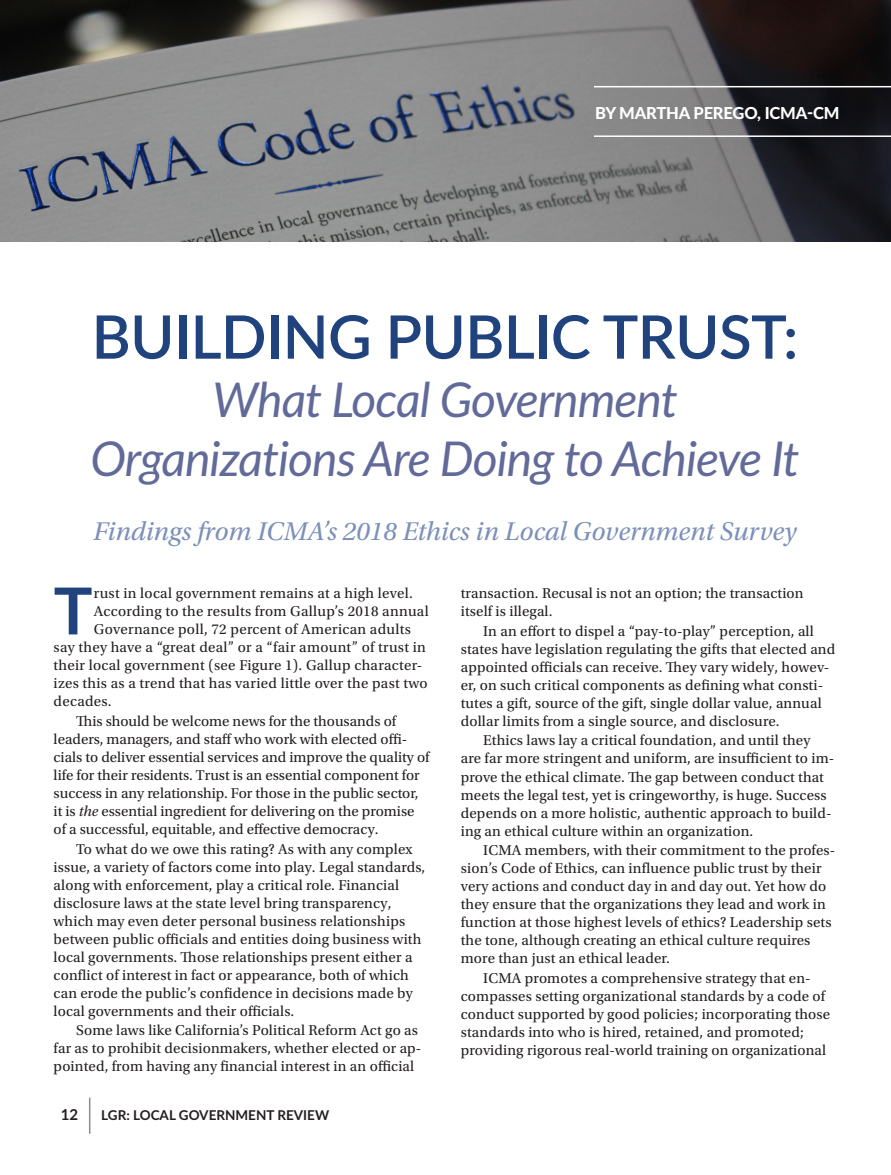
<style>
.page{position:relative;width:891px;height:1175px;background:#fff}
.page>*{position:absolute;margin:0;border:0;box-sizing:border-box;transform-origin:0 0}
.t1drop{font:700 64.8px "Lato";color:#20437e}
.t1{font:600 60px "Lato";letter-spacing:-.01em;color:#20437e}
.deck{font:italic 48px/58.5px "Lato";letter-spacing:-.02em;color:#626a99;text-align:center}
.subhead{font:italic 27px "Utopia Std";color:#7d90b9}
.author{font:800 16.5px "Lato";letter-spacing:-.01em;color:#fff}
.t{font:15px/18px "Utopia Std";letter-spacing:.01em;color:#231f20}
.t1drop-2{font:15px "Utopia Std";letter-spacing:.02em;color:#231f20}
.t2{font:700 15px "Lato";color:#231f20}
.t3{font:700 13.5px "Lato";color:#231f20}
.s1{font-style:italic}
</style>
<div class="page">
<hr style="left:89px;top:1097px;width:1px;height:36px;background:#8c8b8d">
<img style="left:0;top:0;width:891px;height:242px">
<hr style="left:594px;top:86px;width:297px;height:1px;background:#fff">
<hr style="left:594px;top:135px;width:297px;height:2px;background:#fff">
<p class="author" style="left:595px;top:101px;width:246px">BY MARTHA PEREGO, ICMA-CM</p>
<p class="t1" style="left:92px;top:293px;width:708px">BUILDING PUBLIC TRUST:</p>
<p class="deck" style="left:91px;top:368px;width:711px">What Local Government<br>Organizations Are Doing to Achieve It</p>
<p class="subhead" style="left:93px;top:516px;width:705px">Findings from ICMA’s 2018 Ethics in Local Government Survey</p>
<p class="t1drop" style="left:54px;top:563px;width:40px">T</p>
<p class="t1drop-2" style="left:94px;top:585px;width:321px">rust in local government remains at a high level.</p>
<p class="t1drop-2" style="left:94px;top:603px;width:336px">According to the results from Gallup’s 2018 annual</p>
<p class="t1drop-2" style="left:94px;top:621px;width:319px">Governance poll, 72 percent of American adults</p>
<p class="t1drop-2" style="left:54px;top:639px;width:374px">say they have a “great deal” or a “fair amount” of trust in</p>
<p class="t1drop-2" style="left:54px;top:657px;width:370px">their local government (see Figure 1). Gallup character-</p>
<p class="t1drop-2" style="left:54px;top:675px;width:376px">izes this as a trend that has varied little over the past two</p>
<p class="t1drop-2" style="left:54px;top:693px;width:59px">decades.</p>
<p class="t" style="left:54px;top:712px;width:377px;text-indent:22px">This should be welcome news for the thousands of leaders, managers, and staff who work with elected offi&shy;cials to deliver essential services and improve the quality of life for their residents. Trust is an essential component for success in any relationship. For those in the public sector, it is <span class="s1">the</span> essential ingredient for delivering on the promise of a successful, equitable, and effective democracy.</p>
<p class="t" style="left:54px;top:840px;width:373px;text-indent:22px">To what do we owe this rating? As with any complex issue, a variety of factors come into play. Legal standards, along with enforcement, play a critical role. Financial disclosure laws at the state level bring transparency, which may even deter personal business relationships between public officials and entities doing business with local governments. Those relationships present either a conflict of interest in fact or appearance, both of which can erode the public’s confidence in decisions made by local governments and their officials.</p>
<p class="t" style="left:54px;top:1021px;width:369px;text-indent:22px">Some laws like California’s Political Reform Act go as far as to prohibit decisionmakers, whether elected or ap&shy;pointed, from having any financial interest in an official</p>
<p class="t2" style="left:61px;top:1103px;width:19px">12</p>
<p class="t3" style="left:101px;top:1104px;width:229px">LGR: LOCAL GOVERNMENT REVIEW</p>
<p class="t" style="left:461px;top:585px;width:344px">transaction. Recusal is not an option; the transaction itself is illegal.</p>
<p class="t" style="left:461px;top:622px;width:376px;text-indent:22px">In an effort to dispel a “pay-to-play” perception, all states have legislation regulating the gifts that elected and appointed officials can receive. They vary widely, howev&shy;er, on such critical components as defining what consti&shy;tutes a gift, source of the gift, single dollar value, annual dollar limits from a single source, and disclosure.</p>
<p class="t" style="left:461px;top:732px;width:375px;text-indent:22px">Ethics laws lay a critical foundation, and until they are far more stringent and uniform, are insufficient to im&shy;prove the ethical climate. The gap between conduct that meets the legal test, yet is cringeworthy, is huge. Success depends on a more holistic, authentic approach to build&shy;ing an ethical culture within an organization.</p>
<p class="t" style="left:461px;top:841px;width:376px;text-indent:22px">ICMA members, with their commitment to the profes&shy;sion’s Code of Ethics, can influence public trust by their very actions and conduct day in and day out. Yet how do they ensure that the organizations they lead and work in function at those highest levels of ethics? Leadership sets the tone, although creating an ethical culture requires more than just an ethical leader.</p>
<p class="t" style="left:461px;top:969px;width:371px;text-indent:22px">ICMA promotes a comprehensive strategy that en&shy;compasses setting organizational standards by a code of conduct supported by good policies; incorporating those standards into who is hired, retained, and promoted; providing rigorous real-world training on organizational</p>
</div>
